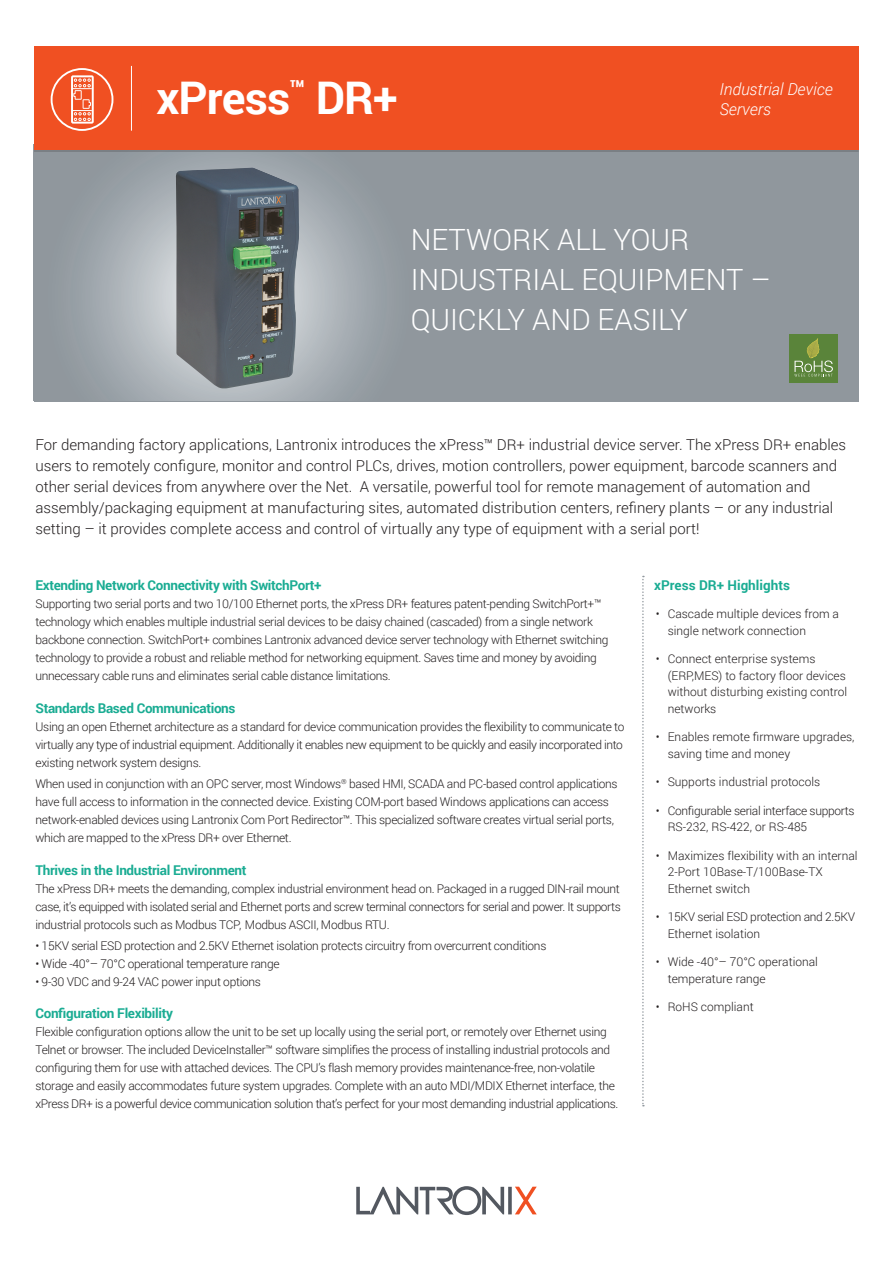
<style>
.page{position:relative;width:893px;height:1263px;background:#fff}
.page>*{position:absolute;margin:0;border:0;box-sizing:border-box;transform-origin:0 0}
.t1{font:700 45px "Roboto";letter-spacing:-.02em;color:#fff}
.t2{font:300 29.25px/40.2px "Roboto";color:#fff}
.t3{font:italic 300 16.5px "Roboto";color:#fff}
.paragraph{font:300 15px/21px "Roboto";color:#231f20}
.paragraph-2{font:700 13.5px "Roboto";letter-spacing:-.025em;color:#1aac93}
.green_sub{font:700 13.5px "Roboto";color:#1aac93}
.paragraph-3{font:300 12px/18px "Roboto";letter-spacing:-.025em;color:#231f20}
.paragraph-4{font:300 12px/16.5px "Roboto";color:#231f20}
</style>
<div class="page">
<svg style="left:356px;top:1186px;width:181px;height:29px"></svg>
<div style="left:34px;top:144px;width:824px;height:258px;background:#90979d"></div>
<svg style="left:81px;top:152px;width:296px;height:248px"></svg>
<svg style="left:642px;top:576px;width:2px;height:530px"></svg>
<div style="left:34px;top:46px;width:824px;height:104px;background:#f05022"></div>
<hr style="left:131px;top:66px;width:1px;height:65px;background:#fff">
<svg style="left:51px;top:68px;width:62px;height:63px"></svg>
<img style="left:175px;top:168px;width:124px;height:221px">
<div style="left:789px;top:334px;width:49px;height:49px;background:#5a843a"></div>
<svg style="left:794px;top:338px;width:39px;height:39px"></svg>
<p class="t1" style="left:156px;top:66px;width:243px">xPress<sup>™</sup> DR+</p>
<p class="t3" style="left:719px;top:78px;width:115px">Industrial Device</p>
<p class="t3" style="left:719px;top:98px;width:53px">Servers</p>
<p class="t2" style="left:411px;top:218px;width:361px">NETWORK ALL YOUR<br>INDUSTRIAL EQUIPMENT –<br>QUICKLY AND EASILY</p>
<p class="paragraph" style="left:35px;top:434px;width:812px">For demanding factory applications, Lantronix introduces the xPress™ DR+ industrial device server. The xPress DR+ enables users to remotely configure, monitor and control PLCs, drives, motion controllers, power equipment, barcode scanners and other serial devices from anywhere over the Net. A versatile, powerful tool for remote management of automation and assembly/packaging equipment at manufacturing sites, automated distribution centers, refinery plants – or any industrial setting – it provides complete access and control of virtually any type of equipment with a serial port!</p>
<p class="paragraph-2" style="left:35px;top:575px;width:287px">Extending Network Connectivity with SwitchPort+</p>
<p class="paragraph-3" style="left:35px;top:594px;width:574px">Supporting two serial ports and two 10/100 Ethernet ports, the xPress DR+ features patent-pending SwitchPort+™ technology which enables multiple industrial serial devices to be daisy chained (cascaded) from a single network backbone connection. SwitchPort+ combines Lantronix advanced device server technology with Ethernet switching technology to provide a robust and reliable method for networking equipment. Saves time and money by avoiding unnecessary cable runs and eliminates serial cable distance limitations.</p>
<p class="paragraph-2" style="left:35px;top:698px;width:202px">Standards Based Communications</p>
<p class="paragraph-3" style="left:35px;top:717px;width:590px">Using an open Ethernet architecture as a standard for device communication provides the flexibility to communicate to virtually any type of industrial equipment. Additionally it enables new equipment to be quickly and easily incorporated into existing network system designs.</p>
<p class="paragraph-3" style="left:35px;top:774px;width:584px">When used in conjunction with an OPC server, most Windows<sup>®</sup> based HMI, SCADA and PC-based control applications have full access to information in the connected device. Existing COM-port based Windows applications can access network-enabled devices using Lantronix Com Port Redirector™. This specialized software creates virtual serial ports, which are mapped to the xPress DR+ over Ethernet.</p>
<p class="paragraph-2" style="left:35px;top:860px;width:213px">Thrives in the Industrial Environment</p>
<p class="paragraph-3" style="left:35px;top:879px;width:587px;text-align:justify">The xPress DR+ meets the demanding, complex industrial environment head on. Packaged in a rugged DIN-rail mount case, it’s equipped with isolated serial and Ethernet ports and screw terminal connectors for serial and power. It supports industrial protocols such as Modbus TCP, Modbus ASCII, Modbus RTU.</p>
<p class="paragraph-3" style="left:35px;top:936px;width:512px">• 15KV serial ESD protection and 2.5KV Ethernet isolation protects circuitry from overcurrent conditions</p>
<p class="paragraph-3" style="left:35px;top:954px;width:246px">• Wide -40°– 70°C operational temperature range</p>
<p class="paragraph-3" style="left:35px;top:972px;width:227px">• 9-30 VDC and 9-24 VAC power input options</p>
<p class="paragraph-2" style="left:35px;top:1003px;width:139px">Configuration Flexibility</p>
<p class="paragraph-3" style="left:35px;top:1022px;width:584px">Flexible configuration options allow the unit to be set up locally using the serial port, or remotely over Ethernet using Telnet or browser. The included DeviceInstaller™ software simplifies the process of installing industrial protocols and configuring them for use with attached devices. The CPU’s flash memory provides maintenance-free, non-volatile storage and easily accommodates future system upgrades. Complete with an auto MDI/MDIX Ethernet interface, the xPress DR+ is a powerful device communication solution that’s perfect for your most demanding industrial applications.</p>
<p class="green_sub" style="left:654px;top:575px;width:137px">xPress DR+ Highlights</p>
<p class="paragraph-4" style="left:668px;top:605px;width:173px;text-indent:-12px">• Cascade multiple devices from a single network connection</p>
<p class="paragraph-4" style="left:668px;top:650px;width:181px;text-indent:-12px">• Connect enterprise systems (ERP,MES) to factory floor devices without disturbing existing control networks</p>
<p class="paragraph-4" style="left:668px;top:728px;width:188px;text-indent:-12px">• Enables remote firmware upgrades, saving time and money</p>
<p class="paragraph-4" style="left:656px;top:773px;width:166px">• Supports industrial protocols</p>
<p class="paragraph-3" style="left:668px;top:802px;width:188px;line-height:16.5px;text-indent:-12px">• Configurable serial interface supports<br>RS-232, RS-422, or RS-485</p>
<p class="paragraph-4" style="left:668px;top:847px;width:191px;text-indent:-12px">• Maximizes flexibility with an internal<br>2-Port 10Base-T/100Base-TX<br>Ethernet switch</p>
<p class="paragraph-3" style="left:668px;top:908px;width:189px;line-height:16.5px;text-indent:-12px">• 15KV serial ESD protection and 2.5KV<br>Ethernet isolation</p>
<p class="paragraph-4" style="left:668px;top:953px;width:152px;text-indent:-12px">• Wide -40°– 70°C operational temperature range</p>
<p class="paragraph-4" style="left:656px;top:998px;width:99px">• RoHS compliant</p>
</div>
